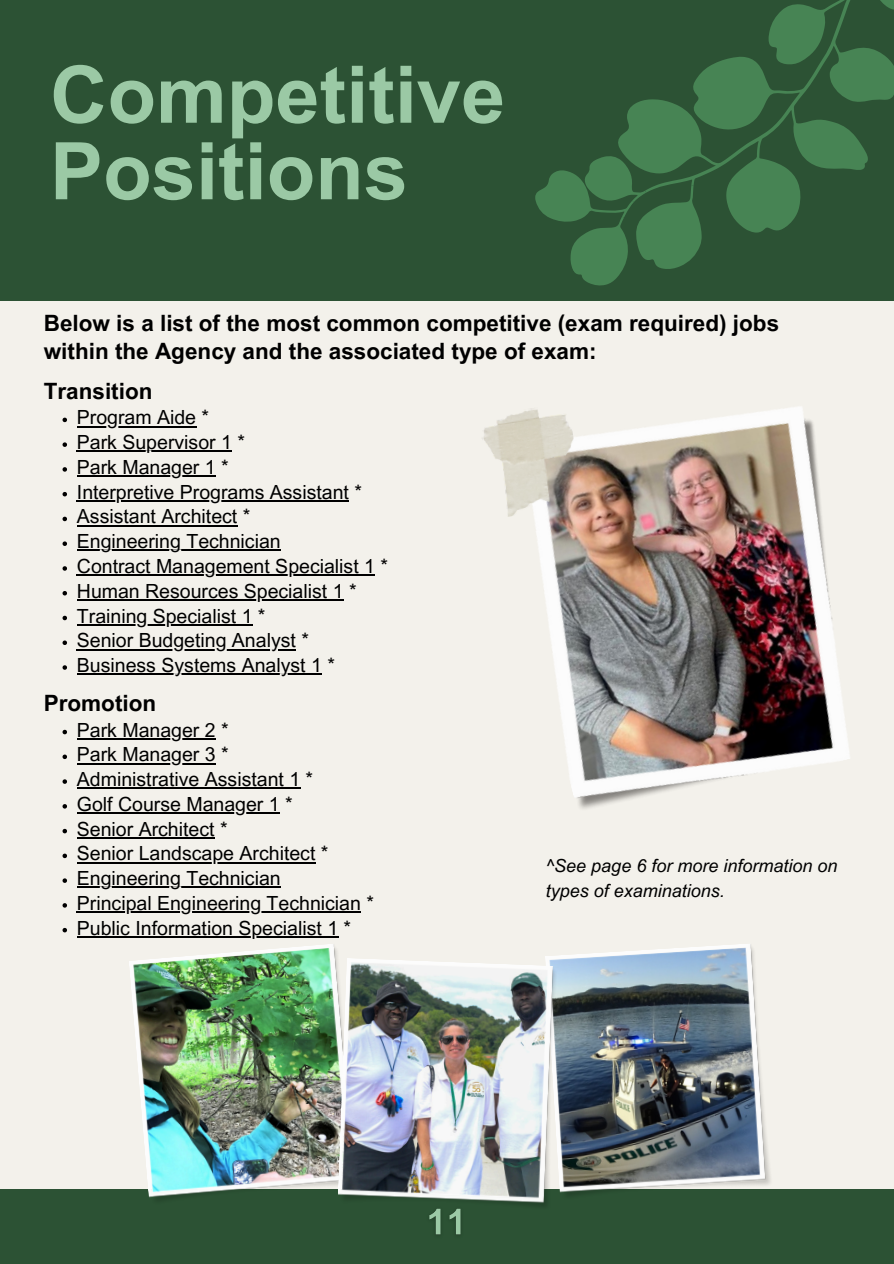
<style>
.page{position:relative;width:894px;height:1264px;background:#fff}
.page>*{position:absolute;margin:0;border:0;box-sizing:border-box;transform-origin:0 0}
.t1{font:700 79.5px/76.5px "Arial MT Pro";color:#9bc9a5}
.t2{font:700 22.5px/28.5px "Arial MT Pro";color:#000}
.t3{font:19.5px "Arial MT Pro";color:#000}
.t4{font:italic 18px/25px "Arial MT Pro";color:#000}
</style>
<div class="page">
<div style="left:0;top:0;width:893px;height:1263px;background:#f3f1eb"></div>
<div style="left:0;top:0;width:893px;height:300px;background:#2c5234"></div>
<div style="left:0;top:1189px;width:893px;height:74px;background:#2c5234"></div>
<svg style="left:535px;top:170px;width:79px;height:116px"></svg>
<svg style="left:560px;top:57px;width:333px;height:223px"></svg>
<svg style="left:754px;top:0;width:139px;height:72px"></svg>
<img style="left:429px;top:1212px;width:32px;height:23px">
<svg style="left:62px;top:417px;width:5px;height:5px"></svg>
<hr style="left:77px;top:426px;width:119px;height:1px;background:#000">
<svg style="left:62px;top:442px;width:5px;height:5px"></svg>
<hr style="left:77px;top:450px;width:155px;height:2px;background:#000">
<svg style="left:62px;top:467px;width:5px;height:4px"></svg>
<hr style="left:77px;top:475px;width:139px;height:2px;background:#000">
<svg style="left:62px;top:492px;width:5px;height:4px"></svg>
<hr style="left:77px;top:500px;width:272px;height:1px;background:#000">
<svg style="left:62px;top:516px;width:5px;height:5px"></svg>
<hr style="left:77px;top:525px;width:160px;height:1px;background:#000">
<svg style="left:62px;top:541px;width:5px;height:5px"></svg>
<hr style="left:77px;top:549px;width:204px;height:2px;background:#000">
<svg style="left:62px;top:566px;width:5px;height:4px"></svg>
<hr style="left:77px;top:574px;width:298px;height:2px;background:#000">
<svg style="left:62px;top:591px;width:5px;height:4px"></svg>
<hr style="left:77px;top:599px;width:266px;height:1px;background:#000">
<svg style="left:62px;top:615px;width:5px;height:5px"></svg>
<hr style="left:77px;top:624px;width:175px;height:1px;background:#000">
<svg style="left:62px;top:640px;width:5px;height:5px"></svg>
<hr style="left:77px;top:648px;width:219px;height:2px;background:#000">
<svg style="left:62px;top:665px;width:5px;height:4px"></svg>
<hr style="left:77px;top:673px;width:245px;height:2px;background:#000">
<svg style="left:62px;top:729px;width:5px;height:5px"></svg>
<hr style="left:77px;top:738px;width:139px;height:1px;background:#000">
<svg style="left:62px;top:754px;width:5px;height:5px"></svg>
<hr style="left:77px;top:762px;width:139px;height:2px;background:#000">
<svg style="left:62px;top:779px;width:5px;height:4px"></svg>
<hr style="left:77px;top:787px;width:223px;height:2px;background:#000">
<svg style="left:62px;top:804px;width:5px;height:4px"></svg>
<hr style="left:77px;top:812px;width:202px;height:1px;background:#000">
<svg style="left:62px;top:828px;width:5px;height:5px"></svg>
<hr style="left:77px;top:837px;width:137px;height:1px;background:#000">
<svg style="left:62px;top:853px;width:5px;height:5px"></svg>
<hr style="left:77px;top:861px;width:238px;height:2px;background:#000">
<svg style="left:62px;top:878px;width:5px;height:4px"></svg>
<hr style="left:77px;top:886px;width:204px;height:2px;background:#000">
<svg style="left:62px;top:903px;width:5px;height:4px"></svg>
<hr style="left:77px;top:911px;width:284px;height:1px;background:#000">
<svg style="left:62px;top:927px;width:5px;height:5px"></svg>
<hr style="left:77px;top:936px;width:261px;height:1px;background:#000">
<img style="left:129px;top:944px;width:208px;height:256px">
<img style="left:545px;top:944px;width:226px;height:251px">
<img style="left:337px;top:957px;width:225px;height:255px">
<img style="left:535px;top:407px;width:315px;height:402px">
<img style="left:482px;top:407px;width:101px;height:112px">
<p class="t1" style="left:50px;top:66px;width:456px">Competitive<br>Positions</p>
<h1 class="t2" style="left:44px;top:311px;width:736px">Below is a list of the most common competitive (exam required) jobs within the Agency and the associated type of exam:</h1>
<p class="t2" style="left:44px;top:379px;width:110px">Transition</p>
<h2 class="t3" style="left:77px;top:410px;width:134px">Program Aide *</h2>
<h2 class="t3" style="left:77px;top:435px;width:169px">Park Supervisor 1 *</h2>
<p class="t3" style="left:77px;top:460px;width:153px">Park Manager 1 *</p>
<p class="t3" style="left:77px;top:484px;width:286px">Interpretive Programs Assistant *</p>
<p class="t3" style="left:77px;top:509px;width:175px">Assistant Architect *</p>
<p class="t3" style="left:77px;top:534px;width:205px">Engineering Technician</p>
<p class="t3" style="left:77px;top:559px;width:312px">Contract Management Specialist 1 *</p>
<p class="t3" style="left:77px;top:583px;width:281px">Human Resources Specialist 1 *</p>
<p class="t3" style="left:77px;top:608px;width:190px">Training Specialist 1 *</p>
<p class="t3" style="left:77px;top:633px;width:233px">Senior Budgeting Analyst *</p>
<p class="t3" style="left:77px;top:658px;width:259px">Business Systems Analyst 1 *</p>
<p class="t2" style="left:44px;top:691px;width:114px">Promotion</p>
<p class="t3" style="left:77px;top:722px;width:153px">Park Manager 2 *</p>
<h2 class="t3" style="left:77px;top:747px;width:153px">Park Manager 3 *</h2>
<p class="t3" style="left:77px;top:772px;width:238px">Administrative Assistant 1 *</p>
<p class="t3" style="left:77px;top:796px;width:217px">Golf Course Manager 1 *</p>
<p class="t3" style="left:77px;top:821px;width:152px">Senior Architect *</p>
<p class="t3" style="left:77px;top:846px;width:253px">Senior Landscape Architect *</p>
<p class="t3" style="left:77px;top:871px;width:205px">Engineering Technician</p>
<p class="t3" style="left:77px;top:895px;width:298px">Principal Engineering Technician *</p>
<p class="t3" style="left:77px;top:920px;width:276px">Public Information Specialist 1 *</p>
<p class="t4" style="left:545px;top:855px;width:293px">^See page 6 for more information on types of examinations.</p>
</div>
